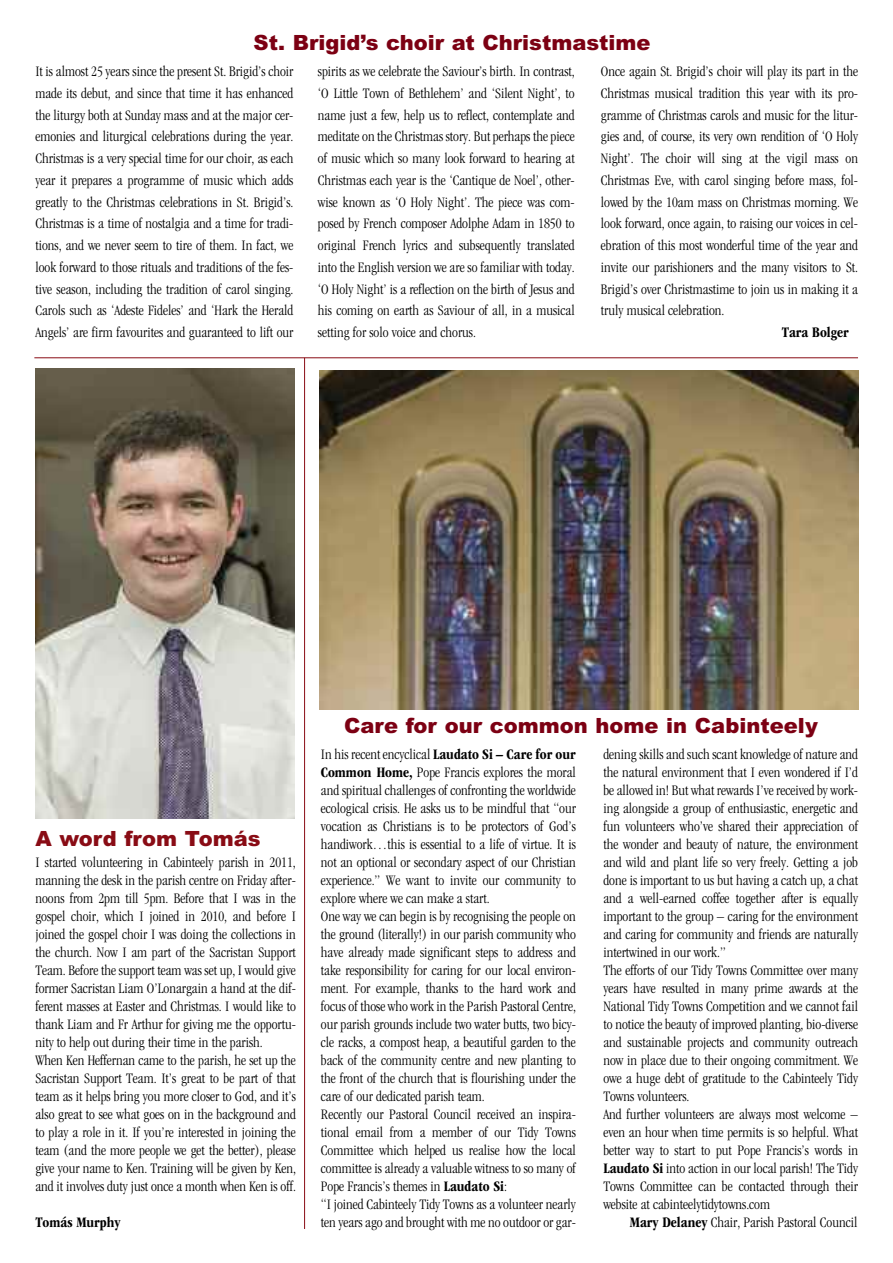
<style>
.page{position:relative;width:893px;height:1263px;background:#fff}
.page>*{position:absolute;margin:0;border:0;box-sizing:border-box;transform-origin:0 0}
.t1{font:900 21px "Arial";color:#7c0013}
.t2{font:900 21px "Arial";color:#890c15}
.t3{font:300 condensed 15px/18px "ITC Garamond Std";color:#000;text-align:justify}
.t4{font:700 condensed 15px "ITC Garamond Std";color:#000}
.s1{font-weight:700}
</style>
<div class="page">
<hr style="left:304px;top:358px;width:1px;height:871px;background:#890c15">
<img style="left:320px;top:370px;width:538px;height:340px">
<hr style="left:34px;top:357px;width:824px;height:1px;background:#890c15">
<img style="left:35px;top:369px;width:260px;height:449px">
<h1 class="t1" style="left:254px;top:30px;width:398px">St. Brigid’s choir at Christmastime</h1>
<p class="t3" style="left:318px;top:61px;width:258px;line-height:21.8px">spirits as we celebrate the Saviour’s birth. In contrast, ‘O Little Town of Bethlehem’ and ‘Silent Night’, to name just a few, help us to reflect, contemplate and meditate on the Christmas story. But perhaps the piece of music which so many look forward to hearing at Christmas each year is the ‘Cantique de Noel’, other&shy;wise known as ‘O Holy Night’. The piece was com&shy;posed by French composer Adolphe Adam in 1850 to original French lyrics and subsequently translated into the English version we are so familiar with today. ‘O Holy Night’ is a reflection on the birth of Jesus and his coming on earth as Saviour of all, in a musical setting for solo voice and chorus.</p>
<p class="t3" style="left:35px;top:61px;width:260px;line-height:21.8px">It is almost 25 years since the present St. Brigid’s choir made its debut, and since that time it has enhanced the liturgy both at Sunday mass and at the major cer&shy;emonies and liturgical celebrations during the year.<br>Christmas is a very special time for our choir, as each year it prepares a programme of music which adds greatly to the Christmas celebrations in St. Brigid’s.<br>Christmas is a time of nostalgia and a time for tradi&shy;tions, and we never seem to tire of them. In fact, we look forward to those rituals and traditions of the fes&shy;tive season, including the tradition of carol singing.<br>Carols such as ‘Adeste Fideles’ and ‘Hark the Herald Angels’ are firm favourites and guaranteed to lift our</p>
<p class="t3" style="left:601px;top:61px;width:259px;line-height:21.8px">Once again St. Brigid’s choir will play its part in the Christmas musical tradition this year with its pro&shy;gramme of Christmas carols and music for the litur&shy;gies and, of course, its very own rendition of ‘O Holy Night’. The choir will sing at the vigil mass on Christmas Eve, with carol singing before mass, fol&shy;lowed by the 10am mass on Christmas morning. We look forward, once again, to raising our voices in cel&shy;ebration of this most wonderful time of the year and invite our parishioners and the many visitors to St.<br>Brigid’s over Christmastime to join us in making it a truly musical celebration.</p>
<p class="t4" style="left:782px;top:327px;width:68px">Tara Bolger</p>
<h1 class="t2" style="left:35px;top:826px;width:227px">A word from Tomás</h1>
<p class="t3" style="left:35px;top:854px;width:262px;text-align:left">I started volunteering in Cabinteely parish in 2011, manning the desk in the parish centre on Friday after&shy;noons from 2pm till 5pm. Before that I was in the gospel choir, which I joined in 2010, and before I joined the gospel choir I was doing the collections in the church. Now I am part of the Sacristan Support Team. Before the support team was set up, I would give former Sacristan Liam O’Lonargain a hand at the dif&shy;ferent masses at Easter and Christmas. I would like to thank Liam and Fr Arthur for giving me the opportu&shy;nity to help out during their time in the parish.<br>When Ken Heffernan came to the parish, he set up the Sacristan Support Team. It’s great to be part of that team as it helps bring you more closer to God, and it’s also great to see what goes on in the background and to play a role in it. If you’re interested in joining the team (and the more people we get the better), please give your name to Ken. Training will be given by Ken, and it involves duty just once a month when Ken is off.</p>
<p class="t4" style="left:35px;top:1216px;width:87px">Tomás Murphy</p>
<h1 class="t1" style="left:344px;top:714px;width:475px">Care for our common home in Cabinteely</h1>
<p class="t3" style="left:321px;top:747px;width:257px;text-align:left">In his recent encyclical <span class="s1">Laudato Si – Care for our Common Home,</span> Pope Francis explores the moral and spiritual challenges of confronting the worldwide ecological crisis. He asks us to be mindful that “our vocation as Christians is to be protectors of God’s handiwork…this is essential to a life of virtue. It is not an optional or secondary aspect of our Christian experience.” We want to invite our community to explore where we can make a start.<br>One way we can begin is by recognising the people on the ground (literally!) in our parish community who have already made significant steps to address and take responsibility for caring for our local environ&shy;ment. For example, thanks to the hard work and focus of those who work in the Parish Pastoral Centre, our parish grounds include two water butts, two bicy&shy;cle racks, a compost heap, a beautiful garden to the back of the community centre and new planting to the front of the church that is flourishing under the care of our dedicated parish team.<br>Recently our Pastoral Council received an inspira&shy;tional email from a member of our Tidy Towns Committee which helped us realise how the local committee is already a valuable witness to so many of Pope Francis’s themes in <span class="s1">Laudato Si</span>:<br>“I joined Cabinteely Tidy Towns as a volunteer nearly ten years ago and brought with me no outdoor or gar-</p>
<p class="t3" style="left:603px;top:747px;width:256px;text-align:left">dening skills and such scant knowledge of nature and the natural environment that I even wondered if I’d be allowed in! But what rewards I’ve received by work&shy;ing alongside a group of enthusiastic, energetic and fun volunteers who’ve shared their appreciation of the wonder and beauty of nature, the environment and wild and plant life so very freely. Getting a job done is important to us but having a catch up, a chat and a well-earned coffee together after is equally important to the group – caring for the environment and caring for community and friends are naturally intertwined in our work.”<br>The efforts of our Tidy Towns Committee over many years have resulted in many prime awards at the National Tidy Towns Competition and we cannot fail to notice the beauty of improved planting, bio-diverse and sustainable projects and community outreach now in place due to their ongoing commitment. We owe a huge debt of gratitude to the Cabinteely Tidy Towns volunteers.<br>And further volunteers are always most welcome – even an hour when time permits is so helpful. What better way to start to put Pope Francis’s words in <span class="s1">Laudato Si</span> into action in our local parish! The Tidy Towns Committee can be contacted through their website at cabinteelytidytowns.com</p>
<p class="t3" style="left:630px;top:1215px;width:229px"><span class="s1">Mary Delaney</span> Chair, Parish Pastoral Council</p>
</div>
